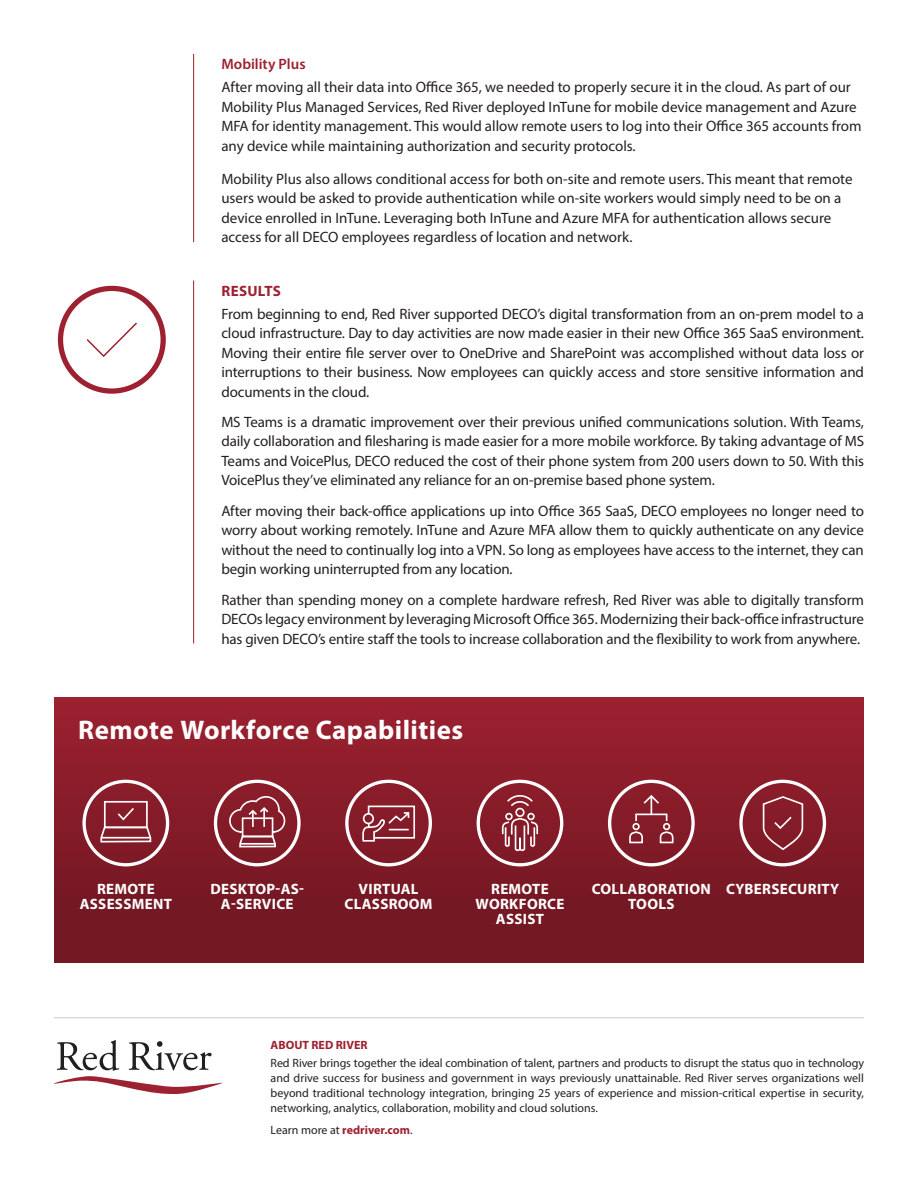
<style>
.page{position:relative;width:918px;height:1188px;background:#fff}
.page>*{position:absolute;margin:0;border:0;box-sizing:border-box;transform-origin:0 0}
.t1{font:700 27px "Myriad Pro";letter-spacing:.015em;color:#fff}
.t2{font:15px/19.5px "Myriad Pro";color:#231f20;text-align:justify}
.t3{font:700 15px/15px "Myriad Pro";letter-spacing:.02em;color:#fff;text-align:center}
.t4{font:600 15px "Myriad Pro";color:#9d2130}
.t5{font:700 15px "Myriad Pro";letter-spacing:.02em;color:#9d2130}
.t6{font:12px/15px "Myriad Pro";color:#231f20;text-align:justify}
.t7{font:700 12px "Myriad Pro";color:#9d2130}
.s1{font-weight:700;color:#9d2130}
</style>
<div class="page">
<div style="left:54px;top:698px;width:810px;height:265px;background:linear-gradient(to bottom,#9d2534,#6f1a24)"></div>
<hr style="left:193px;top:54px;width:1px;height:188px;background:#9d2130">
<svg style="left:54px;top:1040px;width:168px;height:54px"></svg>
<hr style="left:54px;top:1017px;width:810px;height:1px;background:#c7c8ca">
<hr style="left:193px;top:280px;width:1px;height:364px;background:#9d2130">
<div style="left:58px;top:286px;width:108px;height:108px;border:5px solid #9d2130;border-radius:50%"></div>
<svg style="left:86px;top:322px;width:51px;height:35px"></svg>
<div style="left:739px;top:780px;width:87px;height:86px;border:3px solid #fff;border-radius:50%"></div>
<svg style="left:762px;top:795px;width:42px;height:56px;background:#933642"></svg>
<div style="left:608px;top:780px;width:87px;height:86px;border:3px solid #fff;border-radius:50%"></div>
<svg style="left:628px;top:794px;width:46px;height:50px;background:#963b46"></svg>
<div style="left:477px;top:780px;width:86px;height:86px;border:3px solid #fff;border-radius:50%"></div>
<svg style="left:501px;top:794px;width:38px;height:58px;background:#a1505a"></svg>
<div style="left:345px;top:780px;width:87px;height:86px;border:3px solid #fff;border-radius:50%"></div>
<svg style="left:361px;top:805px;width:55px;height:38px;background:#9f4e58"></svg>
<div style="left:214px;top:780px;width:87px;height:86px;border:3px solid #fff;border-radius:50%"></div>
<svg style="left:228px;top:795px;width:58px;height:53px;background:#9c4751"></svg>
<div style="left:82px;top:780px;width:87px;height:86px;border:3px solid #fff;border-radius:50%"></div>
<div style="left:104px;top:801px;width:44px;height:27px;border:2px solid #fff"></div>
<svg style="left:100px;top:806px;width:52px;height:37px;background:#9a434e"></svg>
<hr style="left:101px;top:837px;width:50px;height:2px;background:#fff">
<p class="t4" style="left:221px;top:55px;width:86px">Mobility Plus</p>
<p class="t2" style="left:221px;top:77px;width:642px;text-align:left">After moving all their data into Office 365, we needed to properly secure it in the cloud. As part of our Mobility Plus Managed Services, Red River deployed InTune for mobile device management and Azure MFA for identity management. This would allow remote users to log into their Office 365 accounts from any device while maintaining authorization and security protocols.</p>
<p class="t2" style="left:221px;top:169px;width:633px;text-align:left">Mobility Plus also allows conditional access for both on-site and remote users. This meant that remote users would be asked to provide authentication while on-site workers would simply need to be on a device enrolled in InTune. Leveraging both InTune and Azure MFA for authentication allows secure access for all DECO employees regardless of location and network.</p>
<p class="t5" style="left:222px;top:281px;width:61px">RESULTS</p>
<p class="t2" style="left:221px;top:304px;width:644px">From beginning to end, Red River supported DECO’s digital transformation from an on-prem model to a cloud infrastructure. Day to day activities are now made easier in their new Office 365 SaaS environment.<br>Moving their entire file server over to OneDrive and SharePoint was accomplished without data loss or interruptions to their business. Now employees can quickly access and store sensitive information and documents in the cloud.</p>
<p class="t2" style="left:221px;top:412px;width:644px">MS Teams is a dramatic improvement over their previous unified communications solution. With Teams, daily collaboration and filesharing is made easier for a more mobile workforce. By taking advantage of MS Teams and VoicePlus, DECO reduced the cost of their phone system from 200 users down to 50. With this VoicePlus they’ve eliminated any reliance for an on-premise based phone system.</p>
<p class="t2" style="left:221px;top:501px;width:644px">After moving their back-office applications up into Office 365 SaaS, DECO employees no longer need to worry about working remotely. InTune and Azure MFA allow them to quickly authenticate on any device without the need to continually log into a VPN. So long as employees have access to the internet, they can begin working uninterrupted from any location.</p>
<p class="t2" style="left:221px;top:589px;width:644px">Rather than spending money on a complete hardware refresh, Red River was able to digitally transform DECOs legacy environment by leveraging Microsoft Office 365. Modernizing their back-office infrastructure has given DECO’s entire staff the tools to increase collaboration and the flexibility to work from anywhere.</p>
<p class="t1" style="left:78px;top:712px;width:386px">Remote Workforce Capabilities</p>
<p class="t3" style="left:80px;top:881px;width:94px">REMOTE<br>ASSESSMENT</p>
<p class="t3" style="left:476px;top:881px;width:90px">REMOTE<br>WORKFORCE<br>ASSIST</p>
<p class="t3" style="left:210px;top:881px;width:95px">DESKTOP-AS-<br>A-SERVICE</p>
<p class="t3" style="left:345px;top:881px;width:90px">VIRTUAL<br>CLASSROOM</p>
<p class="t3" style="left:592px;top:881px;width:121px">COLLABORATION</p>
<p class="t3" style="left:726px;top:881px;width:115px">CYBERSECURITY</p>
<p class="t3" style="left:628px;top:896px;width:48px">TOOLS</p>
<p class="t7" style="left:271px;top:1037px;width:98px">ABOUT RED RIVER</p>
<p class="t6" style="left:271px;top:1056px;width:595px">Red River brings together the ideal combination of talent, partners and products to disrupt the status quo in technology and drive success for business and government in ways previously unattainable. Red River serves organizations well beyond traditional technology integration, bringing 25 years of experience and mission-critical expertise in security, networking, analytics, collaboration, mobility and cloud solutions.</p>
<p class="t6" style="left:271px;top:1122px;width:143px">Learn more at <span class="s1">redriver.com</span>.</p>
</div>
